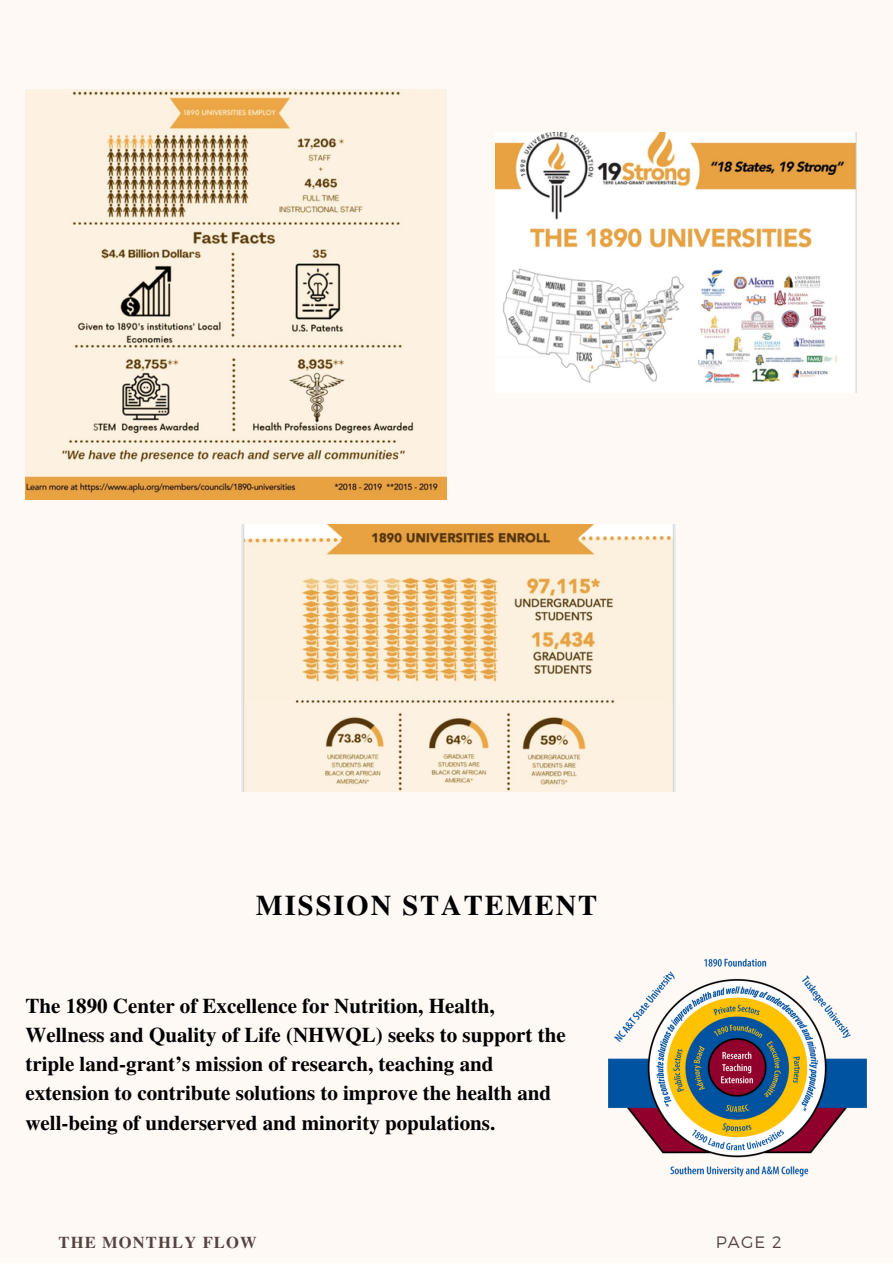
<style>
.page{position:relative;width:893px;height:1264px;background:#fff}
.page>*{position:absolute;margin:0;border:0;box-sizing:border-box;transform-origin:0 0}
.t1{font:700 28.5px "Te X Gyre Termes";letter-spacing:.07em;color:#000}
.t2{font:700 21px/29.2px "Te X Gyre Termes";color:#000}
.t3{font:700 16.5px "Te X Gyre Termes";letter-spacing:.07em;color:#544441}
.t4{font:300 16.5px "Montserrat";color:#544441}
</style>
<div class="page">
<div style="left:0;top:0;width:892px;height:1262px;background:#fff9f6"></div>
<img style="left:241px;top:525px;width:434px;height:266px">
<img style="left:25px;top:89px;width:421px;height:410px">
<img style="left:608px;top:958px;width:257px;height:218px">
<img style="left:495px;top:133px;width:361px;height:259px">
<h1 class="t1" style="left:256px;top:883px;width:343px">MISSION STATEMENT</h1>
<p class="t2" style="left:25px;top:989px;width:542px">The 1890 Center of Excellence for Nutrition, Health, Wellness and Quality of Life (NHWQL) seeks to support the triple land-grant’s mission of research, teaching and extension to contribute solutions to improve the health and well-being of underserved and minority populations.</p>
<p class="t3" style="left:58px;top:1228px;width:200px">THE MONTHLY FLOW</p>
<p class="t4" style="left:715px;top:1231px;width:67px">PAGE 2</p>
</div>
